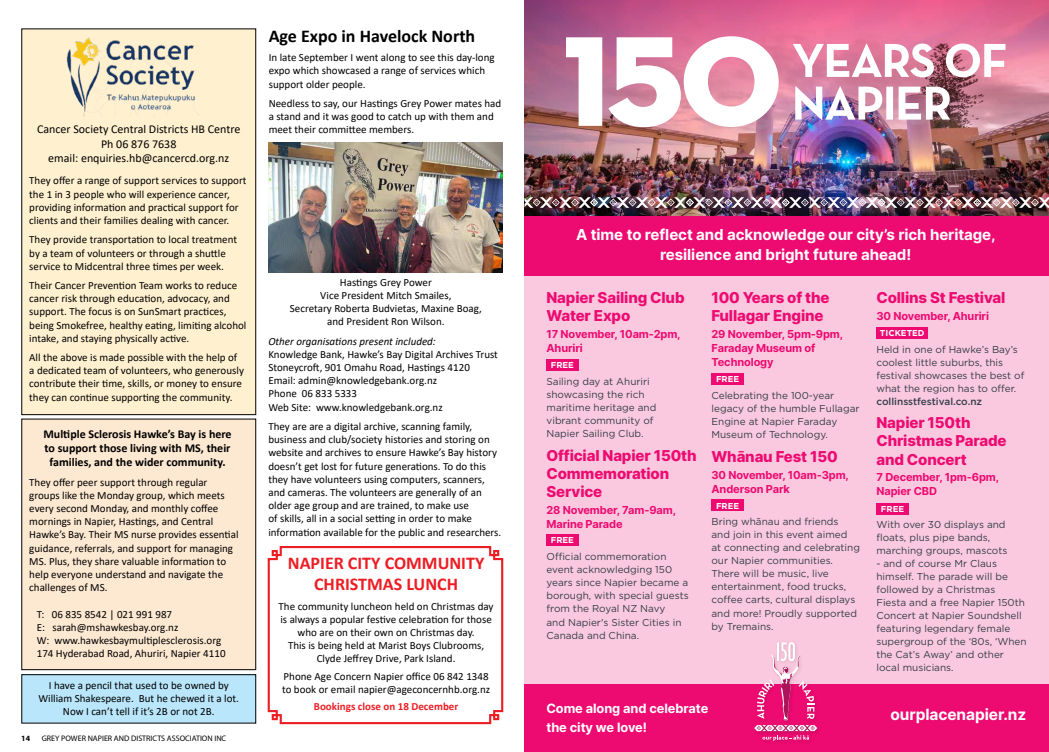
<style>
.page{position:relative;width:1049px;height:752px;background:#fff}
.page>*{position:absolute;margin:0;border:0;box-sizing:border-box;transform-origin:0 0}
.t1{font:700 18px/21.6px "Calibri";color:#ed1d24;text-align:center}
.t2{font:700 18px "Calibri";color:#000}
.t3{font:700 15.5px "Inter";letter-spacing:-.005em;color:#fff}
.t4{font:700 15.1px/19.2px "Inter";letter-spacing:-.005em;color:#fff;text-align:center}
.t5{font:800 15px/18px "Inter";letter-spacing:-.01em;color:#ed0a71}
.t6{font:700 12.8px/18.8px "Inter";letter-spacing:-.005em;color:#fff}
.t7{font:700 12px/14.4px "Calibri";color:#000;text-align:center}
.t8{font:12px/14.4px "Calibri";color:#000;text-align:center}
.t9{font:11px/13.2px "Calibri";color:#000}
.t10{font:700 11px/14px "Inter";letter-spacing:-.01em;color:#ed0a71}
.t11{font:italic 11px "Calibri";color:#000}
.t12{font:700 11px "Calibri";color:#ed1d24}
.t13{font:10px/13px "Gotham";color:#333e48}
.t14{font:500 10px "Gotham";color:#333e48}
.t15{font:700 8.5px "Gotham";color:#fff}
.t16{font:8px "Myriad Pro";color:#000}
.t17{font:700 8px "Myriad Pro";color:#000}
</style>
<div class="page">
<div style="left:524px;top:256px;width:525px;height:460px;background:#fbc9df"></div>
<img style="left:524px;top:164px;width:525px;height:52px">
<img style="left:524px;top:0;width:525px;height:164px">
<svg style="left:566px;top:36px;width:213px;height:91px"></svg>
<img style="left:795px;top:86px;width:155px;height:34px">
<svg style="left:793px;top:43px;width:212px;height:34px"></svg>
<div style="left:524px;top:684px;width:525px;height:67px;background:#ed0a71"></div>
<div style="left:524px;top:216px;width:525px;height:59px;background:#ed0a71"></div>
<img style="left:524px;top:197px;width:525px;height:11px">
<div style="left:752px;top:639px;width:70px;height:106px;background:#000;opacity:.13"></div>
<svg style="left:754px;top:641px;width:63px;height:99px"></svg>
<div style="left:546px;top:359px;width:32px;height:11px;background:#ed0a71"></div>
<div style="left:711px;top:373px;width:33px;height:11px;background:#ed0a71"></div>
<div style="left:711px;top:499px;width:33px;height:11px;background:#ed0a71"></div>
<div style="left:876px;top:502px;width:32px;height:12px;background:#ed0a71"></div>
<div style="left:546px;top:533px;width:32px;height:12px;background:#ed0a71"></div>
<div style="left:876px;top:327px;width:52px;height:11px;background:#ed0a71"></div>
<img style="left:268px;top:142px;width:235px;height:130px">
<div style="left:22px;top:419px;width:234px;height:250px;background:#fde9d2"></div>
<div style="left:22px;top:29px;width:234px;height:385px;background:#fff1d0"></div>
<img style="left:66px;top:37px;width:131px;height:80px">
<div style="left:22px;top:674px;width:234px;height:48px;background:#b9e6fa"></div>
<div style="left:21px;top:673px;width:235px;height:50px;border:1px solid #000"></div>
<svg style="left:267px;top:546px;width:237px;height:178px"></svg>
<p class="t8" style="left:37px;top:122px;width:205px">Cancer Society Central Districts HB Centre<br>Ph 06 876 7638<br>email: enquiries.hb@cancercd.org.nz</p>
<p class="t9" style="left:29px;top:174px;width:219px">They offer a range of support services to support the 1 in 3 people who will experience cancer, providing information and practical support for clients and their families dealing with cancer.</p>
<p class="t9" style="left:29px;top:233px;width:209px">They provide transportation to local treatment by a team of volunteers or through a shuttle service to Midcentral three times per week.</p>
<p class="t9" style="left:29px;top:278px;width:219px">Their Cancer Prevention Team works to reduce cancer risk through education, advocacy, and support. The focus is on SunSmart practices, being Smokefree, healthy eating, limiting alcohol intake, and staying physically active.</p>
<p class="t9" style="left:29px;top:350px;width:216px">All the above is made possible with the help of a dedicated team of volunteers, who generously contribute their time, skills, or money to ensure they can continue supporting the community.</p>
<p class="t7" style="left:43px;top:426px;width:190px">Multiple Sclerosis Hawke’s Bay is here to support those living with MS, their families, and the wider community.</p>
<p class="t9" style="left:29px;top:475px;width:211px">They offer peer support through regular groups like the Monday group, which meets every second Monday, and monthly coffee mornings in Napier, Hastings, and Central Hawke’s Bay. Their MS nurse provides essential guidance, referrals, and support for managing MS. Plus, they share valuable information to help everyone understand and navigate the challenges of MS.</p>
<p class="t9" style="left:37px;top:607px;width:190px">T: 06 835 8542 | 021 991 987<br>E: sarah@mshawkesbay.org.nz<br>W: www.hawkesbaymultiplesclerosis.org 174 Hyderabad Road, Ahuriri, Napier 4110</p>
<p class="t9" style="left:38px;top:677px;width:202px;text-align:center">I have a pencil that used to be owned by<br>William Shakespeare. But he chewed it a lot.<br>Now I can’t tell if it’s 2B or not 2B.</p>
<p class="t17" style="left:21px;top:732px;width:10px">14</p>
<p class="t16" style="left:42px;top:732px;width:186px">GREY POWER NAPIER AND DISTRICTS ASSOCIATION INC</p>
<h1 class="t2" style="left:269px;top:23px;width:208px">Age Expo in Havelock North</h1>
<p class="t9" style="left:269px;top:51px;width:227px">In late September I went along to see this day-long expo which showcased a range of services which support older people.</p>
<p class="t9" style="left:269px;top:96px;width:234px">Needless to say, our Hastings Grey Power mates had a stand and it was good to catch up with them and meet their committee members.</p>
<p class="t9" style="left:290px;top:275px;width:193px;text-align:center">Hastings Grey Power<br>Vice President Mitch Smailes,<br>Secretary Roberta Budvietas, Maxine Boag, and President Ron Wilson.</p>
<p class="t11" style="left:268px;top:333px;width:169px">Other organisations present included:</p>
<p class="t9" style="left:268px;top:347px;width:231px">Knowledge Bank, Hawke’s Bay Digital Archives Trust Stoneycroft, 901 Omahu Road, Hastings 4120<br>Email: admin@knowledgebank.org.nz<br>Phone 06 833 5333<br>Web Site: www.knowledgebank.org.nz</p>
<p class="t9" style="left:268px;top:419px;width:234px">They are are a digital archive, scanning family, business and club/society histories and storing on website and archives to ensure Hawke’s Bay history doesn’t get lost for future generations. To do this they have volunteers using computers, scanners, and cameras. The volunteers are generally of an older age group and are trained, to make use<br>of skills, all in a social setting in order to make information available for the public and researchers.</p>
<h1 class="t1" style="left:288px;top:551px;width:198px">NAPIER CITY COMMUNITY<br>CHRISTMAS LUNCH</h1>
<p class="t9" style="left:279px;top:598px;width:216px;text-align:center">The community luncheon held on Christmas day is always a popular festive celebration for those who are on their own on Christmas day.<br>This is being held at Marist Boys Clubrooms, Clyde Jeffrey Drive, Park Island.</p>
<p class="t9" style="left:282px;top:668px;width:210px">Phone Age Concern Napier office 06 842 1348 to book or email napier@ageconcernhb.org.nz</p>
<p class="t12" style="left:314px;top:698px;width:146px">Bookings close on 18 December</p>
<h3 class="t4" style="left:576px;top:225px;width:421px">A time to reflect and acknowledge our city’s rich heritage, resilience and bright future ahead!</h3>
<h3 class="t5" style="left:546px;top:288px;width:140px">Napier Sailing Club<br>Water Expo</h3>
<p class="t10" style="left:546px;top:326px;width:136px">17 November, 10am-2pm,<br>Ahuriri</p>
<p class="t13" style="left:546px;top:374px;width:111px">Sailing day at Ahuriri showcasing the rich maritime heritage and vibrant community of<br>Napier Sailing Club.</p>
<h3 class="t5" style="left:546px;top:445px;width:152px">Official Napier 150th<br>Commemoration<br>Service</h3>
<p class="t10" style="left:546px;top:502px;width:131px">28 November, 7am-9am,<br>Marine Parade</p>
<p class="t13" style="left:546px;top:550px;width:144px">Official commemoration event acknowledging 150 years since Napier became a borough, with special guests from the Royal NZ Navy<br>and Napier's Sister Cities in<br>Canada and China.</p>
<p class="t15" style="left:551px;top:359px;width:25px">FREE</p>
<p class="t15" style="left:551px;top:534px;width:25px">FREE</p>
<h3 class="t5" style="left:711px;top:288px;width:120px">100 Years of the<br>Fullagar Engine</h3>
<p class="t10" style="left:711px;top:326px;width:133px">29 November, 5pm-9pm,<br>Faraday Museum of<br>Technology</p>
<p class="t13" style="left:711px;top:388px;width:150px">Celebrating the 100-year legacy of the humble Fullagar<br>Engine at Napier Faraday<br>Museum of Technology.</p>
<h3 class="t5" style="left:711px;top:446px;width:128px">Whānau Fest 150</h3>
<p class="t10" style="left:711px;top:467px;width:139px">30 November, 10am-3pm,<br>Anderson Park</p>
<p class="t13" style="left:711px;top:515px;width:150px">Bring whānau and friends<br>and join in this event aimed<br>at connecting and celebrating our Napier communities.<br>There will be music, live entertainment, food trucks, coffee carts, cultural displays and more! Proudly supported by Tremains.</p>
<p class="t15" style="left:716px;top:373px;width:25px">FREE</p>
<p class="t15" style="left:716px;top:499px;width:25px">FREE</p>
<h3 class="t5" style="left:876px;top:288px;width:131px">Collins St Festival</h3>
<p class="t10" style="left:876px;top:308px;width:114px">30 November, Ahuriri</p>
<p class="t13" style="left:876px;top:342px;width:149px">Held in one of Hawke’s Bay’s coolest little suburbs, this festival showcases the best of what the region has to offer.</p>
<p class="t14" style="left:876px;top:394px;width:107px">collinsstfestival.co.nz</p>
<h3 class="t5" style="left:876px;top:413px;width:132px">Napier 150th<br>Christmas Parade and Concert</h3>
<p class="t10" style="left:876px;top:470px;width:124px">7 December, 1pm-6pm,<br>Napier CBD</p>
<p class="t13" style="left:876px;top:517px;width:132px">With over 30 displays and floats, plus pipe bands, marching groups, mascots</p>
<p class="t13" style="left:876px;top:556px;width:152px">- and of course Mr Claus himself. The parade will be followed by a Christmas<br>Fiesta and a free Napier 150th<br>Concert at Napier Soundshell featuring legendary female supergroup of the ‘80s, ‘When the Cat’s Away’ and other local musicians.</p>
<p class="t15" style="left:880px;top:327px;width:46px">TICKETED</p>
<p class="t15" style="left:881px;top:503px;width:25px">FREE</p>
<p class="t6" style="left:546px;top:698px;width:164px">Come along and celebrate the city we love!</p>
<h2 class="t3" style="left:890px;top:702px;width:137px">ourplacenapier.nz</h2>
</div>
